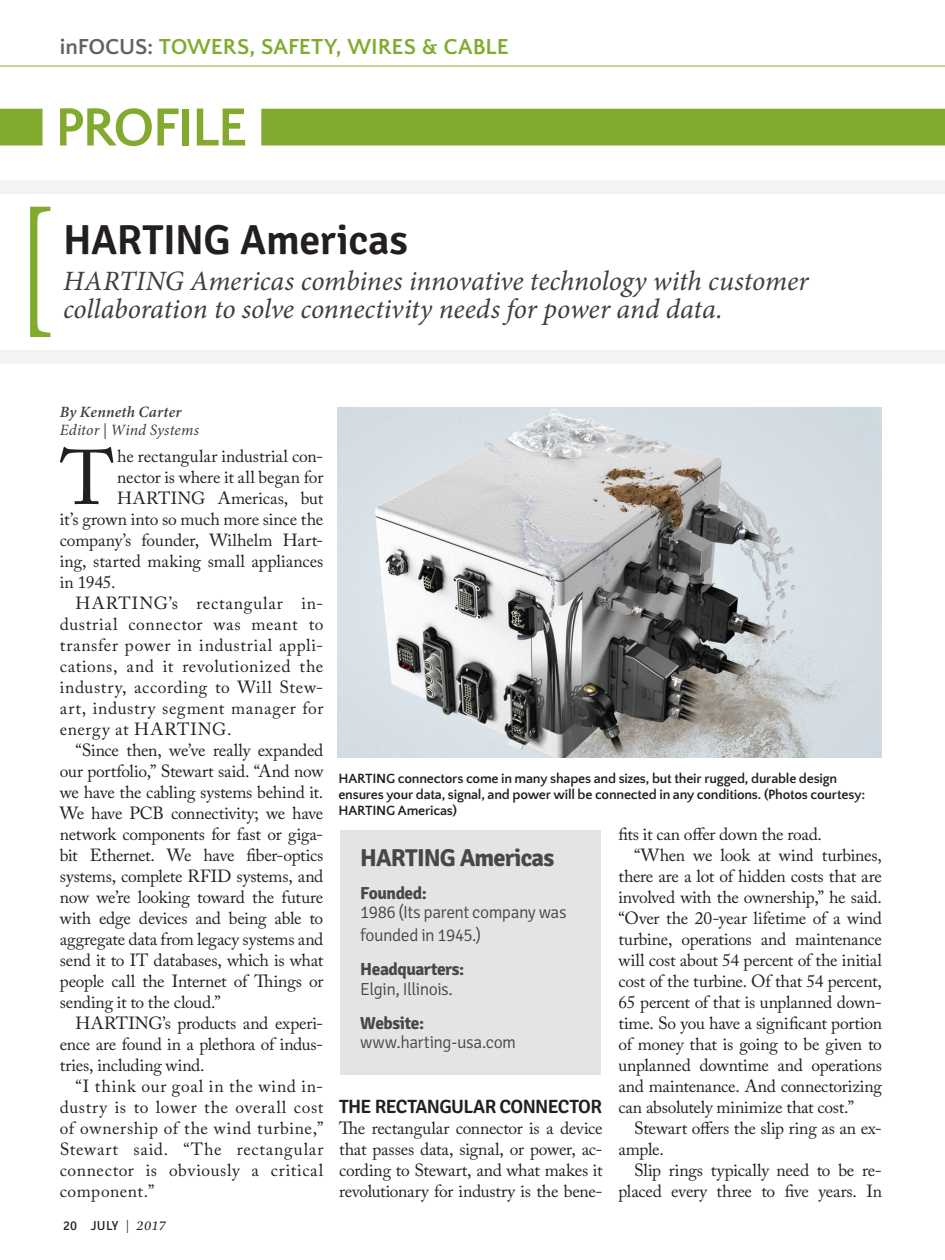
<style>
.page{position:relative;width:945px;height:1260px;background:#fff}
.page>*{position:absolute;margin:0;border:0;box-sizing:border-box;transform-origin:0 0}
.Body_Copy_1st_PP_inF{font:76.65px "Adobe Caslon Pro";color:#231f20}
.t1{font:700 56px "Quattrocento Sans";letter-spacing:-.04em;color:#82aa2f}
.t2{font:600 42px "Signika";letter-spacing:-.01em;color:#231f20}
.t3{font:italic 28px/28px "Minion Pro";letter-spacing:-.005em;color:#3e3e3f}
.t4{font:700 24.5px "Signika";letter-spacing:-.035em;color:#231f20}
.Section_-_Kicker{font:700 22.75px "Quattrocento Sans";color:#82aa2f}
.Body_SubHed{font:600 19.25px "Signika";letter-spacing:-.035em;color:#231f20}
.Body_Copy{font:17.5px/21px "Adobe Caslon Pro";letter-spacing:-.005em;color:#231f20;text-align:justify}
.Body_Copy_1st_PP_inF-2{font:17.5px "Adobe Caslon Pro";letter-spacing:-.005em;color:#231f20}
.Body_Copy_1st_PP{font:17.5px/21px "Adobe Caslon Pro";letter-spacing:-.015em;color:#231f20;text-align:justify}
.t5{font:300 17.5px/22.8px "Signika";letter-spacing:-.03em;color:#231f20}
.t6{font:700 17.5px "Signika";letter-spacing:-.03em;color:#231f20}
.inFocus_Story_Author{font:italic 15.75px/17.5px "Minion Pro";letter-spacing:.005em;color:#3e3e3f}
.Photo_Credit{font:700 14px/15.8px "Quattrocento Sans";letter-spacing:-.015em;color:#231f20}
.t7{font:13.12px "Signika";letter-spacing:.02em;color:#231f20}
.s1{color:#636366}
.s2{font-weight:600}
.s3{font-family:"Gandhi Serif";font-style:italic}
</style>
<div class="page">
<img style="left:337px;top:408px;width:545px;height:349px">
<div style="left:0;top:180px;width:945px;height:184px;background:#f2f3f4"></div>
<div style="left:0;top:195px;width:945px;height:155px;background:#fff"></div>
<svg style="left:30px;top:207px;width:20px;height:130px"></svg>
<hr style="left:0;top:66px;width:945px;height:1px;background:#82aa2f">
<div style="left:341px;top:831px;width:260px;height:244px;background:#e3e4e6"></div>
<div style="left:0;top:109px;width:945px;height:36px;background:#82aa2f"></div>
<div style="left:43px;top:106px;width:218px;height:42px;background:#fff"></div>
<p class="Section_-_Kicker" style="left:60px;top:35px;width:450px"><span class="s1">inFOCUS:</span> TOWERS, SAFETY, WIRES &amp; CABLE</p>
<h2 class="t1" style="left:55px;top:98px;width:194px">PROFILE</h2>
<p class="t2" style="left:63px;top:216px;width:347px">HARTING Americas</p>
<p class="t3" style="left:63px;top:267px;width:747px">HARTING Americas combines innovative technology with customer collaboration to solve connectivity needs for power and data.</p>
<p class="inFocus_Story_Author" style="left:60px;top:403px;width:141px"><span class="s2">By Kenneth Carter<br></span>Editor | Wind Systems</p>
<p class="Body_Copy_1st_PP_inF" style="left:60px;top:433px;width:55px">T</p>
<p class="Body_Copy_1st_PP_inF-2" style="left:117px;top:446px;width:208px">he rectangular industrial con-</p>
<p class="Body_Copy_1st_PP_inF-2" style="left:117px;top:467px;width:208px">nector is where it all began for</p>
<p class="Body_Copy_1st_PP_inF-2" style="left:117px;top:488px;width:208px">HARTING Americas, but</p>
<p class="Body_Copy_1st_PP_inF-2" style="left:60px;top:509px;width:265px">it’s grown into so much more since the</p>
<p class="Body_Copy_1st_PP_inF-2" style="left:60px;top:530px;width:265px">company’s founder, Wilhelm Hart-</p>
<p class="Body_Copy_1st_PP_inF-2" style="left:60px;top:551px;width:265px">ing, started making small appliances</p>
<p class="Body_Copy_1st_PP_inF-2" style="left:60px;top:572px;width:57px">in 1945.</p>
<p class="Body_Copy" style="left:60px;top:592px;width:265px;text-indent:16px">HARTING’s rectangular in&shy;dustrial connector was meant to transfer power in industrial appli&shy;cations, and it revolutionized the industry, according to Will Stew&shy;art, industry segment manager for energy at HARTING.</p>
<p class="Body_Copy" style="left:60px;top:739px;width:265px;text-indent:16px">“Since then, we’ve really expanded our portfolio,” Stewart said. “And now we have the cabling systems behind it.<br>We have PCB connectivity; we have network components for fast or giga&shy;bit Ethernet. We have fiber-optics systems, complete RFID systems, and now we’re looking toward the future with edge devices and being able to aggregate data from legacy systems and send it to IT databases, which is what people call the Internet of Things or sending it to the cloud.”</p>
<p class="Body_Copy" style="left:60px;top:1012px;width:265px;text-indent:16px">HARTING’s products and experi&shy;ence are found in a plethora of indus&shy;tries, including wind.</p>
<p class="Body_Copy" style="left:60px;top:1075px;width:265px;text-indent:16px">“I think our goal in the wind in&shy;dustry is to lower the overall cost of ownership of the wind turbine,” Stewart said. “The rectangular connector is obviously a critical component.”</p>
<p class="t7" style="left:63px;top:1218px;width:105px">20 JULY <span class="s3">| 2017</span></p>
<p class="Photo_Credit" style="left:338px;top:771px;width:528px">HARTING connectors come in many shapes and sizes, but their rugged, durable design ensures your data, signal, and power will be connected in any conditions. (Photos courtesy:<br>HARTING Americas)</p>
<h3 class="t4" style="left:360px;top:843px;width:196px">HARTING Americas</h3>
<p class="t6" style="left:360px;top:883px;width:68px">Founded:</p>
<p class="t5" style="left:360px;top:901px;width:208px">1986 (Its parent company was founded in 1945.)</p>
<p class="t6" style="left:360px;top:959px;width:105px">Headquarters:</p>
<p class="t5" style="left:360px;top:978px;width:94px">Elgin, Illinois.</p>
<p class="t6" style="left:360px;top:1012px;width:65px">Website:</p>
<p class="t5" style="left:360px;top:1031px;width:157px">www.harting-usa.com</p>
<p class="Body_Copy_1st_PP" style="left:618px;top:823px;width:205px">fits it can offer down the road.</p>
<p class="Body_Copy" style="left:618px;top:844px;width:265px;text-indent:16px">“When we look at wind turbines, there are a lot of hidden costs that are involved with the ownership,” he said. “Over the 20-year lifetime of a wind turbine, operations and maintenance will cost about 54 percent of the initial cost of the turbine. Of that 54 percent, 65 percent of that is unplanned down&shy;time. So you have a significant portion of money that is going to be given to unplanned downtime and operations and maintenance. And connectorizing can absolutely minimize that cost.”</p>
<p class="Body_Copy" style="left:618px;top:1117px;width:265px;text-indent:16px">Stewart offers the slip ring as an ex&shy;ample.</p>
<p class="Body_Copy" style="left:618px;top:1159px;width:265px;text-align:right">Slip rings typically need to be re&shy;placed every three to five years. In</p>
<p class="Body_SubHed" style="left:339px;top:1095px;width:264px">THE RECTANGULAR CONNECTOR</p>
<p class="Body_Copy_1st_PP" style="left:339px;top:1117px;width:265px">The rectangular connector is a device that passes data, signal, or power, ac&shy;cording to Stewart, and what makes it revolutionary for industry is the bene-</p>
</div>
